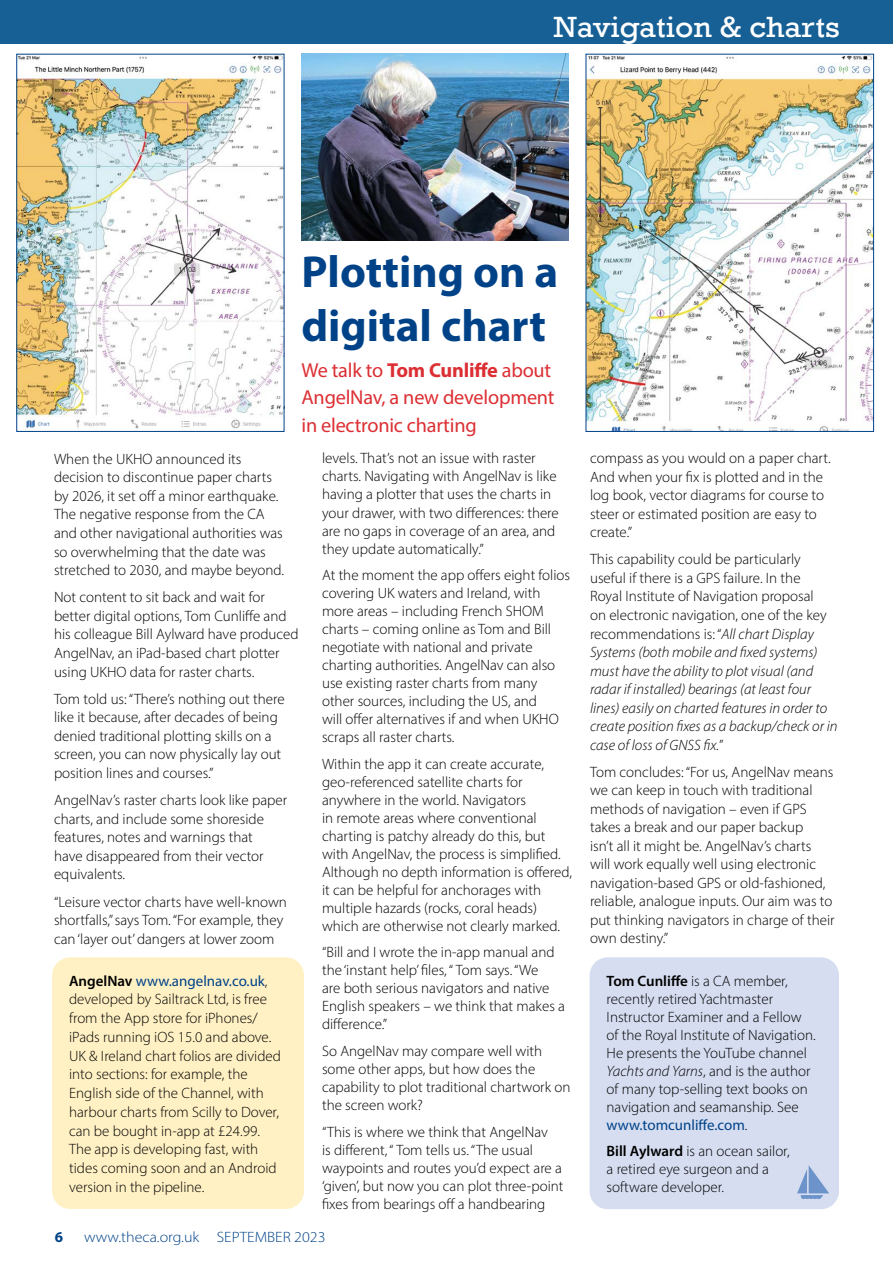
<style>
.page{position:relative;width:893px;height:1263px;background:#fff}
.page>*{position:absolute;margin:0;border:0;box-sizing:border-box;transform-origin:0 0}
.t1{font:700 45px/54.4px "Myriad Pro";color:#004288}
.t2{font:30px "Rockwell";color:#fff;scale:1.07 1}
.t3{font:20.25px/27.5px "Myriad Pro";letter-spacing:-.01em;color:#dc2f34}
.t4{font:300 15px/18px "Myriad Pro";color:#000}
.t5{font:italic 300 15px/18.6px "Myriad Pro";color:#000}
.t6{font:300 15px "Myriad Pro";color:#004288;scale:1.07 1}
.t7{font:700 15px "Myriad Pro";color:#004288}
.s1{font-weight:700}
.s2{font-style:normal}
.s3{font-weight:600}
.s4{font-weight:400;color:#004288}
.s5{font-style:italic}
</style>
<div class="page">
<div style="left:0;top:0;width:893px;height:44px;background:#166095"></div>
<div style="left:52px;top:957px;width:252px;height:252px;background:#fff1c4;border-radius:18px"></div>
<div style="left:590px;top:957px;width:249px;height:252px;background:#d6ddf0;border-radius:18px"></div>
<img style="left:18px;top:56px;width:264px;height:374px">
<div style="left:16px;top:54px;width:268px;height:378px;border:1px solid #004288"></div>
<img style="left:588px;top:56px;width:284px;height:374px">
<div style="left:586px;top:54px;width:288px;height:378px;border:1px solid #004288"></div>
<img style="left:301px;top:54px;width:267px;height:186px">
<svg style="left:797px;top:1165px;width:32px;height:34px"></svg>
<h2 class="t2" style="left:554px;top:9px;width:269px">Navigation &amp; charts</h2>
<h1 class="t1" style="left:301px;top:243px;width:258px">Plotting on a digital chart</h1>
<h3 class="t3" style="left:301px;top:356px;width:255px">We talk to <span class="s1">Tom Cunliffe</span> about<br>AngelNav, a new development in electronic charting</h3>
<p class="t4" style="left:590px;top:449px;width:242px;line-height:18.5px">compass as you would on a paper chart.<br>And when your fix is plotted and in the log book, vector diagrams for course to steer or estimated position are easy to create.”</p>
<p class="t5" style="left:590px;top:550px;width:249px"><span class="s2">This capability could be particularly useful if there is a GPS failure. In the<br>Royal Institute of Navigation proposal<br>on electronic navigation, one of the key recommendations is: “</span>All chart Display Systems (both mobile and fixed systems) must have the ability to plot visual (and radar if installed) bearings (at least four lines) easily on charted features in order to create position fixes as a backup/check or in case of loss of GNSS fix.<span class="s2">”</span></p>
<p class="t4" style="left:590px;top:762px;width:246px;line-height:18.6px">Tom concludes: “For us, AngelNav means we can keep in touch with traditional methods of navigation – even if GPS takes a break and our paper backup<br>isn’t all it might be. AngelNav’s charts will work equally well using electronic navigation-based GPS or old-fashioned, reliable, analogue inputs. Our aim was to put thinking navigators in charge of their own destiny.”</p>
<p class="t4" style="left:322px;top:449px;width:238px">levels. That’s not an issue with raster charts. Navigating with AngelNav is like having a plotter that uses the charts in your drawer, with two differences: there are no gaps in coverage of an area, and they update automatically.”</p>
<p class="t4" style="left:322px;top:566px;width:250px">At the moment the app offers eight folios covering UK waters and Ireland, with more areas – including French SHOM charts – coming online as Tom and Bill negotiate with national and private charting authorities. AngelNav can also use existing raster charts from many other sources, including the US, and<br>will offer alternatives if and when UKHO scraps all raster charts.</p>
<p class="t4" style="left:322px;top:755px;width:251px">Within the app it can create accurate, geo-referenced satellite charts for anywhere in the world. Navigators<br>in remote areas where conventional charting is patchy already do this, but with AngelNav, the process is simplified.<br>Although no depth information is offered, it can be helpful for anchorages with multiple hazards (rocks, coral heads) which are otherwise not clearly marked.</p>
<p class="t4" style="left:322px;top:943px;width:244px">“Bill and I wrote the in-app manual and the ‘instant help’ files, “ Tom says. “We<br>are both serious navigators and native English speakers – we think that makes a difference.”</p>
<p class="t4" style="left:322px;top:1042px;width:250px">So AngelNav may compare well with some other apps, but how does the capability to plot traditional chartwork on the screen work?</p>
<p class="t4" style="left:322px;top:1122px;width:243px">“This is where we think that AngelNav<br>is different, “ Tom tells us. “The usual waypoints and routes you’d expect are a ‘given’, but now you can plot three-point fixes from bearings off a handbearing</p>
<p class="t4" style="left:54px;top:449px;width:232px;line-height:18.6px">When the UKHO announced its decision to discontinue paper charts by 2026, it set off a minor earthquake.<br>The negative response from the CA and other navigational authorities was so overwhelming that the date was stretched to 2030, and maybe beyond.</p>
<p class="t4" style="left:54px;top:588px;width:246px;line-height:18.6px">Not content to sit back and wait for better digital options, Tom Cunliffe and his colleague Bill Aylward have produced AngelNav, an iPad-based chart plotter using UKHO data for raster charts.</p>
<p class="t4" style="left:54px;top:689px;width:232px;line-height:18.6px">Tom told us: “There’s nothing out there like it because, after decades of being denied traditional plotting skills on a screen, you can now physically lay out position lines and courses.”</p>
<p class="t4" style="left:54px;top:791px;width:235px;line-height:18.6px">AngelNav’s raster charts look like paper charts, and include some shoreside features, notes and warnings that<br>have disappeared from their vector equivalents.</p>
<p class="t4" style="left:54px;top:892px;width:234px;line-height:18.6px">“Leisure vector charts have well-known shortfalls,” says Tom. “For example, they can ‘layer out’ dangers at lower zoom</p>
<p class="t4" style="left:69px;top:971px;width:213px;line-height:18.8px"><span class="s3">AngelNav</span> <span class="s4">www.angelnav.co.uk</span>, developed by Sailtrack Ltd, is free from the App store for iPhones/ iPads running iOS 15.0 and above.<br>UK &amp; Ireland chart folios are divided into sections: for example, the<br>English side of the Channel, with harbour charts from Scilly to Dover, can be bought in-app at £24.99.<br>The app is developing fast, with tides coming soon and an Android version in the pipeline.</p>
<p class="t4" style="left:607px;top:971px;width:211px"><span class="s3">Tom Cunliffe</span> is a CA member, recently retired Yachtmaster<br>Instructor Examiner and a Fellow of the Royal Institute of Navigation.<br>He presents the YouTube channel<br><span class="s5">Yachts and Yarns</span>, and is the author of many top-selling text books on navigation and seamanship. See <span class="s4">www.tomcunliffe.com</span>.</p>
<p class="t4" style="left:607px;top:1142px;width:185px"><span class="s3">Bill Aylward</span> is an ocean sailor, a retired eye surgeon and a software developer.</p>
<p class="t7" style="left:55px;top:1227px;width:10px">6</p>
<p class="t6" style="left:84px;top:1227px;width:227px">www.theca.org.uk SEPTEMBER 2023</p>
</div>
